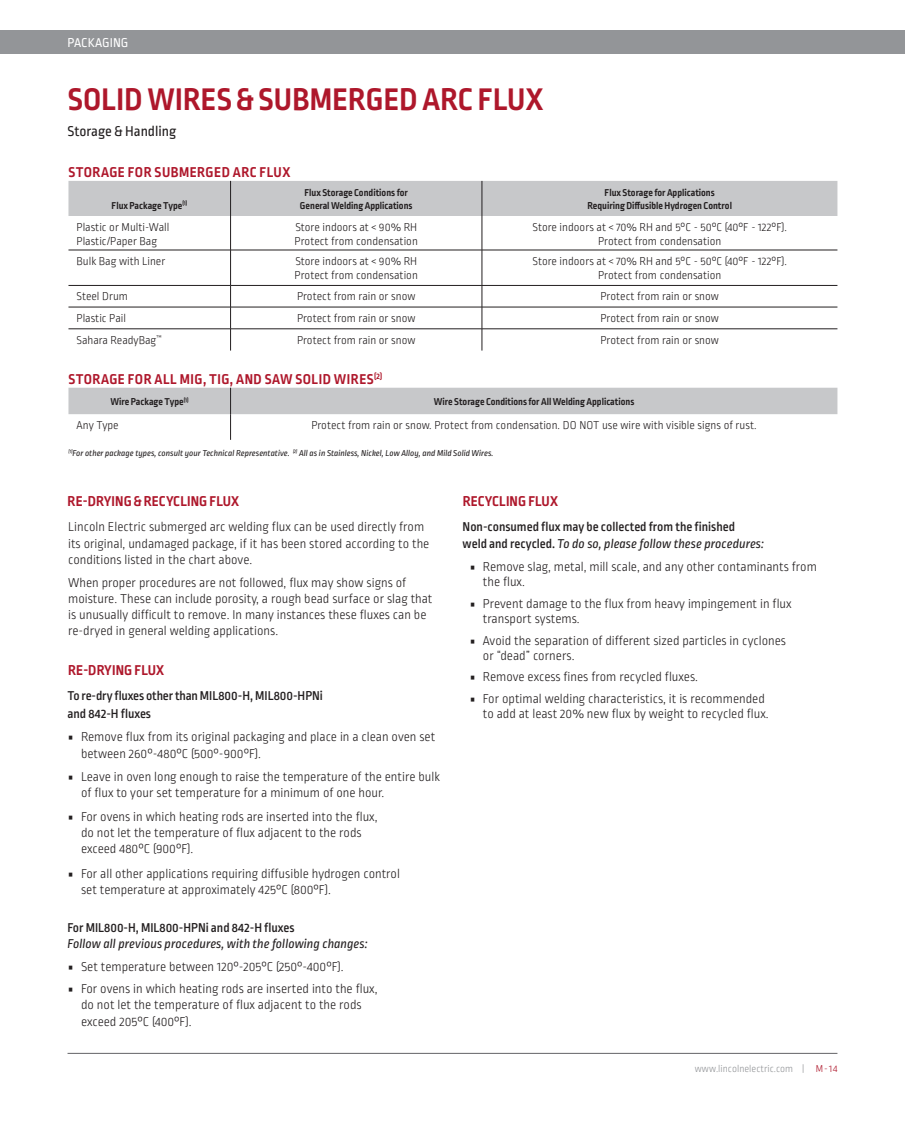
<style>
.page{position:relative;width:905px;height:1134px;background:#fff}
.page>*{position:absolute;margin:0;border:0;box-sizing:border-box;transform-origin:0 0}
.t1{font:700 33px "Ropa Sans Pro";letter-spacing:.01em;color:#ae172b}
.t2{font:700 15px "Ropa Sans Pro";letter-spacing:.035em;color:#ae172b}
.t3{font:700 15px "Ropa Sans Pro";letter-spacing:.015em;color:#ae172b}
.t4{font:15px "Ropa Sans Pro";color:#231f20}
.t5{font:300 13.5px/16.2px "Ropa Sans Pro";color:#231f20}
.t6{font:500 13.5px/18px "Ropa Sans Pro";color:#231f20}
.t7{font:italic 13.5px "Ropa Sans Pro";color:#231f20}
.t8{font:13.5px "Ropa Sans Pro";letter-spacing:.01em;color:#fff}
.t9{font:300 12px/14.4px "Ropa Sans Pro";color:#231f20}
.t10{font:700 10.5px/12.6px "Ropa Sans Pro";color:#231f20;text-align:center}
.t11{font:300 10.5px "Ropa Sans Pro";color:#939598}
.t12{font:italic 9px "Ropa Sans Pro";color:#231f20}
.s1{font-family:"Titillium"}
.s2{font-weight:400;font-style:italic}
.s3{color:#ae172b}
</style>
<div class="page">
<div style="left:0;top:30px;width:904px;height:24px;background:#939598"></div>
<hr style="left:68px;top:1053px;width:769px;height:1px;background:#636366">
<svg style="left:68px;top:388px;width:769px;height:52px"></svg>
<div style="left:68px;top:181px;width:769px;height:35px;background:#c7c8ca"></div>
<hr style="left:230px;top:181px;width:1px;height:35px;background:#231f20">
<hr style="left:481px;top:181px;width:1px;height:35px;background:#231f20">
<hr style="left:230px;top:216px;width:1px;height:34px;background:#231f20">
<hr style="left:481px;top:216px;width:1px;height:34px;background:#231f20">
<hr style="left:68px;top:250px;width:162px;height:1px;background:#231f20">
<hr style="left:230px;top:250px;width:252px;height:1px;background:#231f20">
<hr style="left:230px;top:250px;width:1px;height:35px;background:#231f20">
<hr style="left:482px;top:250px;width:355px;height:1px;background:#231f20">
<hr style="left:481px;top:250px;width:1px;height:35px;background:#231f20">
<hr style="left:68px;top:285px;width:162px;height:1px;background:#231f20">
<hr style="left:230px;top:285px;width:252px;height:1px;background:#231f20">
<hr style="left:482px;top:285px;width:355px;height:1px;background:#231f20">
<hr style="left:68px;top:307px;width:162px;height:1px;background:#231f20">
<hr style="left:230px;top:307px;width:252px;height:1px;background:#231f20">
<hr style="left:482px;top:307px;width:355px;height:1px;background:#231f20">
<hr style="left:68px;top:329px;width:162px;height:1px;background:#231f20">
<hr style="left:230px;top:329px;width:252px;height:1px;background:#231f20">
<svg style="left:230px;top:286px;width:1px;height:65px"></svg>
<hr style="left:482px;top:329px;width:355px;height:1px;background:#231f20">
<svg style="left:481px;top:286px;width:1px;height:65px"></svg>
<p class="t8" style="left:68px;top:35px;width:62px">PACKAGING</p>
<h1 class="t1" style="left:68px;top:80px;width:477px">SOLID WIRES &amp; SUBMERGED ARC FLUX</h1>
<p class="t4" style="left:68px;top:123px;width:110px">Storage &amp; Handling</p>
<p class="t2" style="left:69px;top:163px;width:223px">STORAGE FOR SUBMERGED ARC FLUX</p>
<p class="t10" style="left:112px;top:199px;width:77px">Flux Package Type<sup>(1)</sup></p>
<p class="t10" style="left:300px;top:187px;width:114px">Flux Storage Conditions for<br>General Welding Applications</p>
<p class="t10" style="left:587px;top:187px;width:146px">Flux Storage for Applications<br>Requiring Diffusible Hydrogen Control</p>
<p class="t9" style="left:77px;top:221px;width:94px">Plastic or Multi-Wall<br>Plastic/Paper Bag</p>
<p class="t9" style="left:294px;top:221px;width:125px">Store indoors at &lt; 90% RH<br>Protect from condensation</p>
<p class="t9" style="left:532px;top:221px;width:256px;text-align:center">Store indoors at &lt; 70% RH and 5°C - 50°C (40°F - 122°F).<br>Protect from condensation</p>
<p class="t9" style="left:77px;top:255px;width:90px">Bulk Bag with Liner</p>
<p class="t9" style="left:294px;top:255px;width:125px">Store indoors at &lt; 90% RH<br>Protect from condensation</p>
<p class="t9" style="left:532px;top:255px;width:256px;text-align:center">Store indoors at &lt; 70% RH and 5°C - 50°C (40°F - 122°F).<br>Protect from condensation</p>
<p class="t9" style="left:77px;top:290px;width:53px">Steel Drum</p>
<p class="t9" style="left:297px;top:290px;width:120px">Protect from rain or snow</p>
<p class="t9" style="left:600px;top:290px;width:120px">Protect from rain or snow</p>
<p class="t9" style="left:77px;top:312px;width:51px">Plastic Pail</p>
<p class="t9" style="left:297px;top:312px;width:120px">Protect from rain or snow</p>
<p class="t9" style="left:600px;top:312px;width:120px">Protect from rain or snow</p>
<p class="t9" style="left:77px;top:333px;width:87px">Sahara ReadyBag<sup>™</sup></p>
<p class="t9" style="left:297px;top:333px;width:120px">Protect from rain or snow</p>
<p class="t9" style="left:600px;top:333px;width:120px">Protect from rain or snow</p>
<p class="t2" style="left:69px;top:370px;width:315px">STORAGE FOR ALL MIG, TIG, AND SAW SOLID WIRES<sup>(2)</sup></p>
<p class="t10" style="left:110px;top:396px;width:80px">Wire Package Type<sup>(1)</sup></p>
<p class="t10" style="left:434px;top:396px;width:202px">Wire Storage Conditions for All Welding Applications</p>
<p class="t9" style="left:77px;top:419px;width:44px">Any Type</p>
<p class="t9" style="left:311px;top:419px;width:447px">Protect from rain or snow. Protect from condensation. DO NOT use wire with visible signs of rust.</p>
<p class="t12" style="left:68px;top:448px;width:426px"><sup>(1)</sup>For other package types, consult your Technical Representative. <sup>(2)</sup> All as in Stainless, Nickel, Low Alloy, and Mild Solid Wires.</p>
<p class="t3" style="left:68px;top:492px;width:173px">RE-DRYING &amp; RECYCLING FLUX</p>
<p class="t5" style="left:68px;top:520px;width:363px">Lincoln Electric submerged arc welding flux can be used directly from its original, undamaged package, if it has been stored according to the conditions listed in the chart above.</p>
<p class="t5" style="left:68px;top:575px;width:366px">When proper procedures are not followed, flux may show signs of moisture. These can include porosity, a rough bead surface or slag that is unusually difficult to remove. In many instances these fluxes can be re-dryed in general welding applications.</p>
<p class="t3" style="left:68px;top:661px;width:97px">RE-DRYING FLUX</p>
<p class="t6" style="left:68px;top:688px;width:257px">To re-dry fluxes other than MIL800-H, MIL800-HPNi and 842-H fluxes</p>
<p class="t5" style="left:81px;top:730px;width:356px;text-indent:-14px"><span class="s1">•</span> Remove flux from its original packaging and place in a clean oven set between 260°-480°C (500°-900°F).</p>
<p class="t5" style="left:81px;top:769px;width:360px;text-indent:-14px"><span class="s1">•</span> Leave in oven long enough to raise the temperature of the entire bulk of flux to your set temperature for a minimum of one hour.</p>
<p class="t5" style="left:81px;top:809px;width:298px;text-indent:-14px"><span class="s1">•</span> For ovens in which heating rods are inserted into the flux, do not let the temperature of flux adjacent to the rods exceed 480°C (900°F).</p>
<p class="t5" style="left:81px;top:866px;width:320px;text-indent:-14px"><span class="s1">•</span> For all other applications requiring diffusible hydrogen control set temperature at approximately 425°C (800°F).</p>
<p class="t6" style="left:68px;top:920px;width:228px">For MIL800-H, MIL800-HPNi and 842-H fluxes</p>
<p class="t7" style="left:68px;top:936px;width:302px">Follow all previous procedures, with the following changes:</p>
<p class="t5" style="left:68px;top:960px;width:278px"><span class="s1">•</span> Set temperature between 120°-205°C (250°-400°F).</p>
<p class="t5" style="left:81px;top:982px;width:298px;text-indent:-14px"><span class="s1">•</span> For ovens in which heating rods are inserted into the flux, do not let the temperature of flux adjacent to the rods exceed 205°C (400°F).</p>
<p class="t3" style="left:462px;top:492px;width:97px">RECYCLING FLUX</p>
<p class="t6" style="left:462px;top:520px;width:303px;line-height:16.2px">Non-consumed flux may be collected from the finished<br>weld and recycled. <span class="s2">To do so, please follow these procedures:</span></p>
<p class="t5" style="left:483px;top:560px;width:335px;line-height:15px;text-indent:-14px"><span class="s1">•</span> Remove slag, metal, mill scale, and any other contaminants from the flux.</p>
<p class="t5" style="left:483px;top:597px;width:310px;line-height:15px;text-indent:-14px"><span class="s1">•</span> Prevent damage to the flux from heavy impingement in flux transport systems.</p>
<p class="t5" style="left:483px;top:633px;width:305px;line-height:15px;text-indent:-14px"><span class="s1">•</span> Avoid the separation of different sized particles in cyclones or “dead” corners.</p>
<p class="t5" style="left:469px;top:670px;width:230px"><span class="s1">•</span> Remove excess fines from recycled fluxes.</p>
<p class="t5" style="left:469px;top:692px;width:301px;line-height:15px;text-align:right"><span class="s1">•</span> For optimal welding characteristics, it is recommended to add at least 20% new flux by weight to recycled flux.</p>
<p class="t11" style="left:695px;top:1063px;width:144px">www.lincolnelectric.com | <span class="s3">M-14</span></p>
</div>
